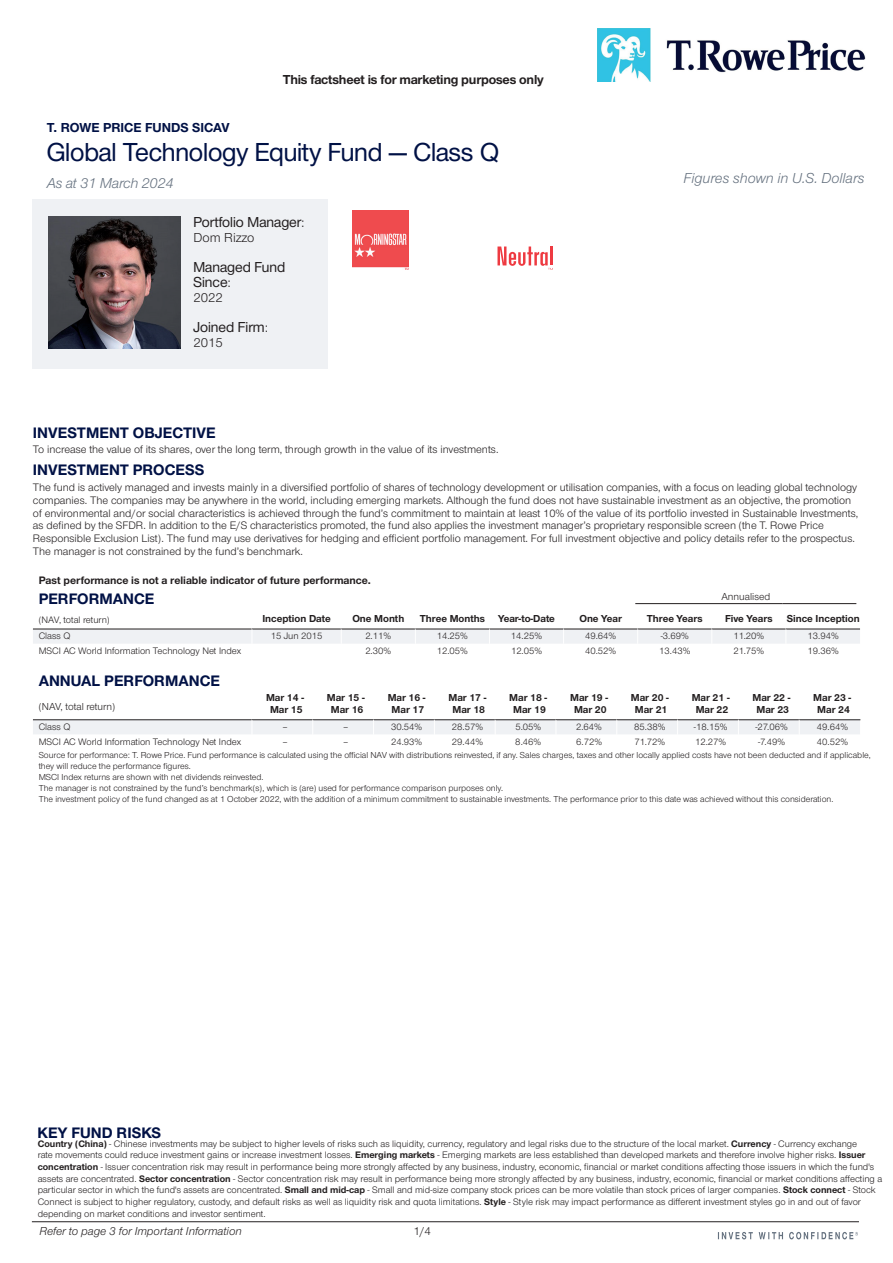
<style>
.page{position:relative;width:893px;height:1263px;background:#fff}
.page>*{position:absolute;margin:0;border:0;box-sizing:border-box;transform-origin:0 0}
.t1{font:500 27px "Nimbus San Nov D";letter-spacing:-.005em;color:#001145}
.t2{font:700 15.75px "Nimbus San Nov";color:#001145}
.t3{font:500 15px/15px "Nimbus San Nov D";color:#231f20}
.t4{font:italic 15px "Nimbus San Nov";letter-spacing:-.005em;color:#65717f}
.t5{font:700 13.5px "Nimbus San Nov";letter-spacing:-.015em;color:#231f20}
.t6{font:700 13.5px "Nimbus San Nov";color:#001145}
.t7{font:13.5px "Nimbus San Nov";color:#231f20}
.t8{font:italic 12px "Nimbus San Nov";color:#231f20}
.t9{font:12px "Nimbus San Nov";color:#231f20}
.t10{font:11.25px/12.8px "Nimbus San Nov";color:#231f20}
.t11{font:700 11.25px "Nimbus San Nov";color:#231f20}
.t12{font:700 10.5px/12.6px "Nimbus San Nov";color:#231f20;text-align:center}
.t13{font:10.5px "Nimbus San Nov";color:#231f20}
.t14{font:9.75px/11.7px "Nimbus San Nov";color:#231f20}
.t15{font:9px/11.1px "Nimbus San Nov";color:#231f20}
.s1{font-family:"Nimbus San Nov";font-weight:400;font-size:13.5px}
.s2{font-weight:700}
</style>
<div class="page">
<div style="left:32px;top:200px;width:295px;height:169px;background:#eff1f4"></div>
<svg style="left:353px;top:210px;width:200px;height:60px"></svg>
<img style="left:49px;top:217px;width:131px;height:132px">
<hr style="left:635px;top:603px;width:74px;height:1px;background:#231f20">
<hr style="left:709px;top:603px;width:74px;height:1px;background:#231f20">
<hr style="left:783px;top:603px;width:73px;height:1px;background:#231f20">
<svg style="left:33px;top:628px;width:828px;height:106px"></svg>
<hr style="left:32px;top:1221px;width:827px;height:1px;background:#231f20">
<svg style="left:718px;top:1232px;width:140px;height:7px"></svg>
<img style="left:597px;top:28px;width:269px;height:53px">
<h3 class="t5" style="left:283px;top:71px;width:262px">This factsheet is for marketing purposes only</h3>
<h3 class="t6" style="left:47px;top:120px;width:184px">T. ROWE PRICE FUNDS SICAV</h3>
<h1 class="t1" style="left:47px;top:136px;width:454px">Global Technology Equity Fund — Class Q</h1>
<h3 class="t4" style="left:47px;top:174px;width:129px">As at 31 March 2024</h3>
<h3 class="t3" style="left:193px;top:214px;width:113px">Portfolio Manager<span class="s1">:</span></h3>
<h3 class="t7" style="left:193px;top:230px;width:63px">Dom Rizzo</h3>
<h3 class="t3" style="left:193px;top:259px;width:93px">Managed Fund<br>Since<span class="s1">:</span></h3>
<h3 class="t7" style="left:193px;top:290px;width:31px">2022</h3>
<h3 class="t3" style="left:193px;top:319px;width:76px">Joined Firm<span class="s1">:</span></h3>
<h3 class="t7" style="left:193px;top:335px;width:31px">2015</h3>
<h3 class="t4" style="left:684px;top:170px;width:182px">Figures shown in U.S. Dollars</h3>
<h2 class="t2" style="left:33px;top:423px;width:184px">INVESTMENT OBJECTIVE</h2>
<p class="t10" style="left:33px;top:443px;width:467px">To increase the value of its shares, over the long term, through growth in the value of its investments.</p>
<h2 class="t2" style="left:33px;top:461px;width:173px">INVESTMENT PROCESS</h2>
<p class="t10" style="left:33px;top:481px;width:827px">The fund is actively managed and invests mainly in a diversified portfolio of shares of technology development or utilisation companies, with a focus on leading global technology companies. The companies may be anywhere in the world, including emerging markets. Although the fund does not have sustainable investment as an objective, the promotion of environmental and/or social characteristics is achieved through the fund’s commitment to maintain at least 10% of the value of its portfolio invested in Sustainable Investments, as defined by the SFDR. In addition to the E/S characteristics promoted, the fund also applies the investment manager’s proprietary responsible screen (the T. Rowe Price Responsible Exclusion List). The fund may use derivatives for hedging and efficient portfolio management. For full investment objective and policy details refer to the prospectus.<br>The manager is not constrained by the fund’s benchmark.</p>
<p class="t11" style="left:39px;top:574px;width:334px">Past performance is not a reliable indicator of future performance.</p>
<h2 class="t2" style="left:39px;top:589px;width:117px">PERFORMANCE</h2>
<p class="t13" style="left:721px;top:591px;width:50px">Annualised</p>
<p class="t14" style="left:39px;top:614px;width:72px">(NAV, total return)</p>
<p class="t12" style="left:262px;top:612px;width:70px">Inception Date</p>
<p class="t12" style="left:352px;top:612px;width:53px">One Month</p>
<p class="t12" style="left:420px;top:612px;width:67px">Three Months</p>
<p class="t12" style="left:498px;top:612px;width:58px">Year-to-Date</p>
<p class="t12" style="left:579px;top:612px;width:44px">One Year</p>
<p class="t12" style="left:647px;top:612px;width:57px">Three Years</p>
<p class="t12" style="left:725px;top:612px;width:49px">Five Years</p>
<p class="t12" style="left:787px;top:612px;width:74px">Since Inception</p>
<p class="t14" style="left:39px;top:630px;width:33px">Class Q</p>
<p class="t14" style="left:271px;top:630px;width:53px">15 Jun 2015</p>
<p class="t14" style="left:365px;top:630px;width:27px">2.11%</p>
<p class="t14" style="left:437px;top:630px;width:33px">14.25%</p>
<p class="t14" style="left:511px;top:630px;width:33px">14.25%</p>
<p class="t14" style="left:585px;top:630px;width:33px">49.64%</p>
<p class="t14" style="left:661px;top:630px;width:30px">-3.69%</p>
<p class="t14" style="left:733px;top:630px;width:32px">11.20%</p>
<p class="t14" style="left:808px;top:630px;width:33px">13.94%</p>
<p class="t14" style="left:39px;top:645px;width:204px">MSCI AC World Information Technology Net Index</p>
<p class="t14" style="left:365px;top:645px;width:27px">2.30%</p>
<p class="t14" style="left:437px;top:645px;width:32px">12.05%</p>
<p class="t14" style="left:511px;top:645px;width:32px">12.05%</p>
<p class="t14" style="left:585px;top:645px;width:33px">40.52%</p>
<p class="t14" style="left:659px;top:645px;width:33px">13.43%</p>
<p class="t14" style="left:733px;top:645px;width:32px">21.75%</p>
<p class="t14" style="left:808px;top:645px;width:33px">19.36%</p>
<h2 class="t2" style="left:39px;top:672px;width:183px">ANNUAL PERFORMANCE</h2>
<p class="t13" style="left:39px;top:701px;width:78px">(NAV, total return)</p>
<p class="t12" style="left:266px;top:691px;width:39px">Mar 14 -<br>Mar 15</p>
<p class="t12" style="left:327px;top:691px;width:39px">Mar 15 -<br>Mar 16</p>
<p class="t12" style="left:388px;top:691px;width:39px">Mar 16 -<br>Mar 17</p>
<p class="t12" style="left:448px;top:691px;width:39px">Mar 17 -<br>Mar 18</p>
<p class="t12" style="left:509px;top:691px;width:39px">Mar 18 -<br>Mar 19</p>
<p class="t12" style="left:570px;top:691px;width:39px">Mar 19 -<br>Mar 20</p>
<p class="t12" style="left:631px;top:691px;width:39px">Mar 20 -<br>Mar 21</p>
<p class="t12" style="left:692px;top:691px;width:39px">Mar 21 -<br>Mar 22</p>
<p class="t12" style="left:752px;top:691px;width:39px">Mar 22 -<br>Mar 23</p>
<p class="t12" style="left:813px;top:691px;width:39px">Mar 23 -<br>Mar 24</p>
<p class="t14" style="left:39px;top:721px;width:33px">Class Q</p>
<p class="t14" style="left:282px;top:721px;width:7px">–</p>
<p class="t14" style="left:343px;top:721px;width:7px">–</p>
<p class="t14" style="left:391px;top:721px;width:33px">30.54%</p>
<p class="t14" style="left:452px;top:721px;width:33px">28.57%</p>
<p class="t14" style="left:515px;top:721px;width:27px">5.05%</p>
<p class="t14" style="left:576px;top:721px;width:27px">2.64%</p>
<p class="t14" style="left:634px;top:721px;width:33px">85.38%</p>
<p class="t14" style="left:694px;top:721px;width:35px">-18.15%</p>
<p class="t14" style="left:755px;top:721px;width:34px">-27.06%</p>
<p class="t14" style="left:817px;top:721px;width:33px">49.64%</p>
<p class="t14" style="left:39px;top:736px;width:204px">MSCI AC World Information Technology Net Index</p>
<p class="t14" style="left:282px;top:736px;width:7px">–</p>
<p class="t14" style="left:343px;top:736px;width:7px">–</p>
<p class="t14" style="left:391px;top:736px;width:33px">24.93%</p>
<p class="t14" style="left:452px;top:736px;width:33px">29.44%</p>
<p class="t14" style="left:515px;top:736px;width:27px">8.46%</p>
<p class="t14" style="left:576px;top:736px;width:27px">6.72%</p>
<p class="t14" style="left:635px;top:736px;width:32px">71.72%</p>
<p class="t14" style="left:695px;top:736px;width:32px">12.27%</p>
<p class="t14" style="left:758px;top:736px;width:29px">-7.49%</p>
<p class="t14" style="left:817px;top:736px;width:33px">40.52%</p>
<p class="t15" style="left:39px;top:749px;width:833px">Source for performance: T. Rowe Price. Fund performance is calculated using the official NAV with distributions reinvested, if any. Sales charges, taxes and other locally applied costs have not been deducted and if applicable, they will reduce the performance figures.<br>MSCI Index returns are shown with net dividends reinvested.<br>The manager is not constrained by the fund’s benchmark(s), which is (are) used for performance comparison purposes only.<br>The investment policy of the fund changed as at 1 October 2022, with the addition of a minimum commitment to sustainable investments. The performance prior to this date was achieved without this consideration.</p>
<h2 class="t2" style="left:37px;top:1124px;width:125px">KEY FUND RISKS</h2>
<p class="t14" style="left:38px;top:1137px;width:846px"><span class="s2">Country (China)</span> - Chinese investments may be subject to higher levels of risks such as liquidity, currency, regulatory and legal risks due to the structure of the local market. <span class="s2">Currency</span> - Currency exchange<br>rate movements could reduce investment gains or increase investment losses. <span class="s2">Emerging markets</span> - Emerging markets are less established than developed markets and therefore involve higher risks. <span class="s2">Issuer concentration</span> - Issuer concentration risk may result in performance being more strongly affected by any business, industry, economic, financial or market conditions affecting those issuers in which the fund's assets are concentrated. <span class="s2">Sector concentration</span> - Sector concentration risk may result in performance being more strongly affected by any business, industry, economic, financial or market conditions affecting a particular sector in which the fund's assets are concentrated. <span class="s2">Small and mid-cap</span> - Small and mid-size company stock prices can be more volatile than stock prices of larger companies. <span class="s2">Stock connect</span> - Stock Connect is subject to higher regulatory, custody, and default risks as well as liquidity risk and quota limitations. <span class="s2">Style</span> - Style risk may impact performance as different investment styles go in and out of favor depending on market conditions and investor sentiment.</p>
<p class="t8" style="left:39px;top:1224px;width:204px">Refer to page 3 for Important Information</p>
<p class="t9" style="left:414px;top:1224px;width:19px">1/4</p>
</div>
